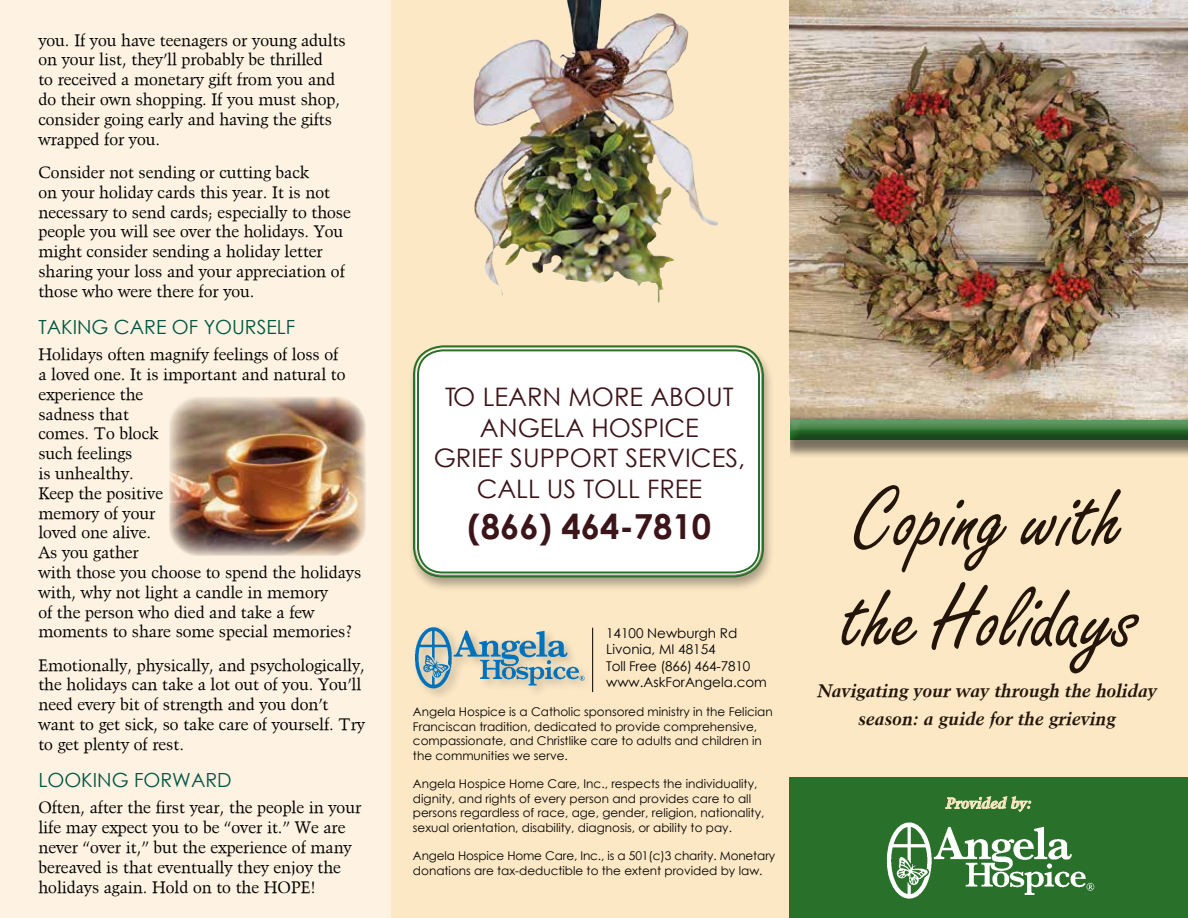
<style>
.page{position:relative;width:1188px;height:918px;background:#fff}
.page>*{position:absolute;margin:0;border:0;box-sizing:border-box;transform-origin:0 0}
.t1{font:90px/100.5px "Freehand";color:#24150b}
.t2{font:700 34.5px "Century Gothic";color:#3c151a}
.t3{font:25.5px/30.6px "Century Gothic";color:#3c151a;text-align:center}
.t4{font:19.5px "Century Gothic";color:#005645}
.t5{font:italic 700 18px/28.5px "Crystal";color:#24150b;text-align:center}
.t6{font:16.5px/19.8px "Crystal";color:#000}
.t7{font:italic 700 15px "Crystal";color:#fce8c5}
.t8{font:13.5px/16.5px "Century Gothic";color:#000}
.t9{font:12px/14.4px "Century Gothic";color:#000}
</style>
<div class="page">
<div style="left:0;top:0;width:403px;height:918px;background:#fef3e2"></div>
<div style="left:392px;top:0;width:796px;height:918px;background:#fce8c5"></div>
<div style="left:407px;top:344px;width:368px;height:249px;background:#000;opacity:.33"></div>
<div style="left:416px;top:348px;width:345px;height:227px;background:#fff;border-radius:27px"></div>
<div style="left:413px;top:345px;width:351px;height:233px;border:2px solid #29712a;border-radius:29px"></div>
<div style="left:417px;top:349px;width:343px;height:225px;border:2px solid #29712a;border-radius:25px"></div>
<img style="left:790px;top:0;width:398px;height:418px">
<img style="left:169px;top:397px;width:196px;height:159px">
<img style="left:473px;top:0;width:177px;height:286px">
<div style="left:782px;top:423px;width:406px;height:37px;background:#000;opacity:.52"></div>
<div style="left:788px;top:418px;width:400px;height:18px;background:#fff;opacity:.37"></div>
<div style="left:788px;top:420px;width:400px;height:22px;background:#000;opacity:.38"></div>
<div style="left:790px;top:777px;width:398px;height:141px;background:#29712a"></div>
<img style="left:886px;top:822px;width:209px;height:77px">
<svg style="left:945px;top:796px;width:86px;height:16px"></svg>
<div style="left:779px;top:396px;width:11px;height:65px;background:#fce8c5"></div>
<img style="left:415px;top:627px;width:170px;height:65px">
<hr style="left:592px;top:628px;width:1px;height:64px;background:#000">
<p class="t6" style="left:38px;top:30px;width:309px">you. If you have teenagers or young adults on your list, they’ll probably be thrilled<br>to received a monetary gift from you and do their own shopping. If you must shop, consider going early and having the gifts wrapped for you.</p>
<p class="t6" style="left:38px;top:162px;width:314px">Consider not sending or cutting back<br>on your holiday cards this year. It is not necessary to send cards; especially to those people you will see over the holidays. You might consider sending a holiday letter sharing your loss and your appreciation of those who were there for you.</p>
<p class="t4" style="left:38px;top:313px;width:259px">TAKING CARE OF YOURSELF</p>
<p class="t6" style="left:38px;top:344px;width:324px">Holidays often magnify feelings of loss of<br>a loved one. It is important and natural to experience the<br>sadness that<br>comes. To block<br>such feelings<br>is unhealthy.<br>Keep the positive<br>memory of your<br>loved one alive.<br>As you gather<br>with those you choose to spend the holidays with, why not light a candle in memory<br>of the person who died and take a few moments to share some special memories?</p>
<p class="t6" style="left:38px;top:655px;width:328px">Emotionally, physically, and psychologically, the holidays can take a lot out of you. You’ll need every bit of strength and you don’t want to get sick, so take care of yourself. Try to get plenty of rest.</p>
<p class="t4" style="left:38px;top:766px;width:195px">LOOKING FORWARD</p>
<p class="t6" style="left:38px;top:797px;width:324px">Often, after the first year, the people in your life may expect you to be “over it.” We are never “over it,” but the experience of many bereaved is that eventually they enjoy the holidays again. Hold on to the HOPE!</p>
<h3 class="t3" style="left:434px;top:381px;width:313px">TO LEARN MORE ABOUT<br>ANGELA HOSPICE<br>GRIEF SUPPORT SERVICES,<br>CALL US TOLL FREE</h3>
<h2 class="t2" style="left:468px;top:501px;width:245px">(866) 464-7810</h2>
<p class="t8" style="left:606px;top:624px;width:162px">14100 Newburgh Rd<br>Livonia, MI 48154<br>Toll Free (866) 464-7810 www.AskForAngela.com</p>
<p class="t9" style="left:413px;top:705px;width:361px">Angela Hospice is a Catholic sponsored ministry in the Felician Franciscan tradition, dedicated to provide comprehensive, compassionate, and Christlike care to adults and children in the communities we serve.</p>
<p class="t9" style="left:413px;top:777px;width:353px">Angela Hospice Home Care, Inc., respects the individuality, dignity, and rights of every person and provides care to all persons regardless of race, age, gender, religion, nationality, sexual orientation, disability, diagnosis, or ability to pay.</p>
<p class="t9" style="left:413px;top:849px;width:364px">Angela Hospice Home Care, Inc., is a 501(c)3 charity. Monetary donations are tax-deductible to the extent provided by law.</p>
<h1 class="t1" style="left:839px;top:470px;width:299px">Coping with the Holidays</h1>
<p class="t5" style="left:818px;top:676px;width:341px">Navigating your way through the holiday season: a guide for the grieving</p>
<p class="t7" style="left:946px;top:794px;width:87px">Provided by:</p>
</div>
